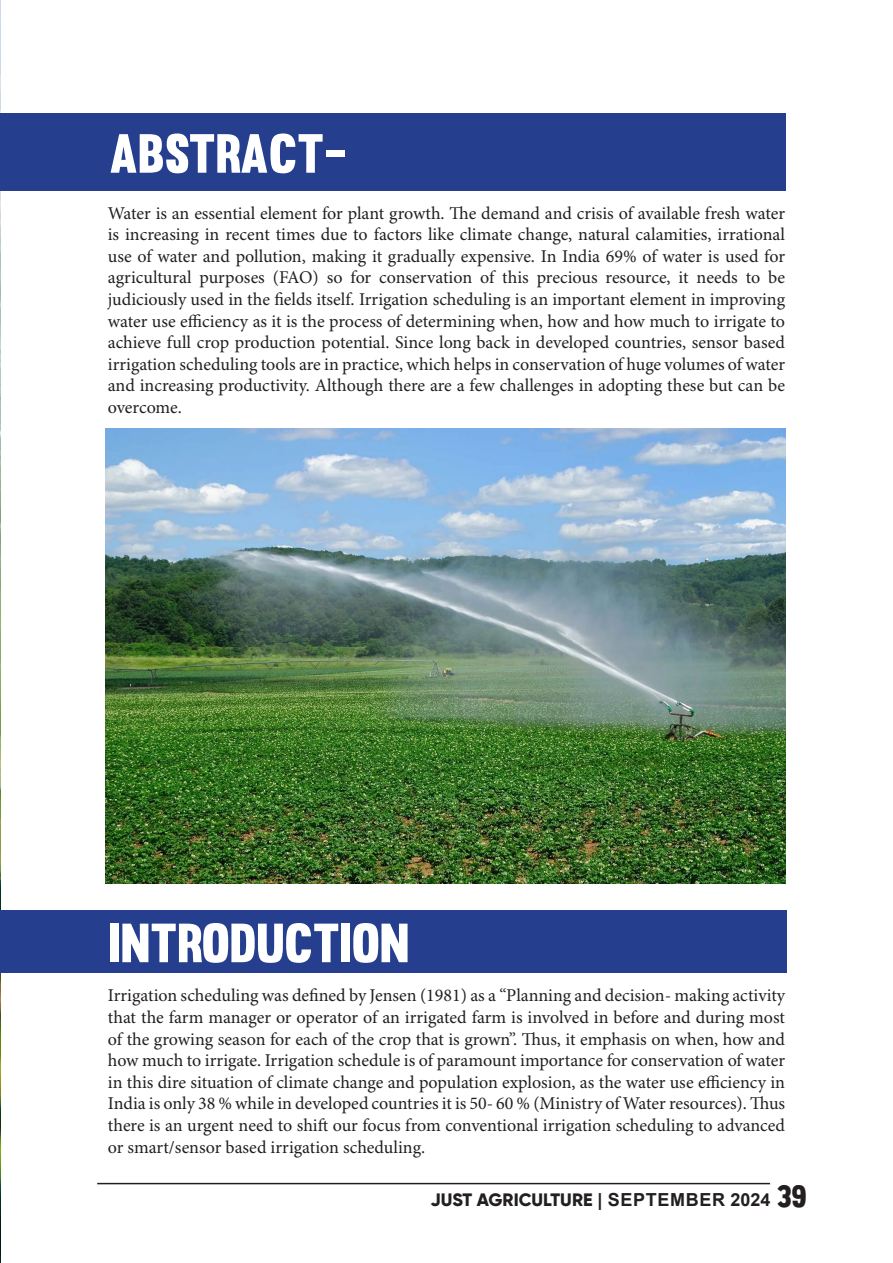
<style>
.page{position:relative;width:893px;height:1263px;background:#fff}
.page>*{position:absolute;margin:0;border:0;box-sizing:border-box;transform-origin:0 0}
.t1{font:54px "Muro";color:#fff}
.t2{font:18px/21.6px "Minion Pro";color:#231f20;text-align:justify}
.t3{font:800 18px "Gilroy";color:#231f20}
.s1{font-family:"Arial";font-weight:700}
.s2{font-family:"Muro";font-weight:400;font-size:30px}
</style>
<div class="page">
<hr style="left:97px;top:1183px;width:673px;height:1px;background:#231f20">
<img style="left:0;top:0;width:1px;height:1263px">
<div style="left:0;top:114px;width:785px;height:77px;background:#253f8e"></div>
<div style="left:0;top:911px;width:786px;height:62px;background:#253f8e"></div>
<img style="left:105px;top:428px;width:680px;height:455px">
<p class="t1" style="left:109px;top:121px;width:239px">ABSTRACT-</p>
<p class="t2" style="left:108px;top:203px;width:679px">Water is an essential element for plant growth. The demand and crisis of available fresh water is increasing in recent times due to factors like climate change, natural calamities, irrational use of water and pollution, making it gradually expensive. In India 69% of water is used for agricultural purposes (FAO) so for conservation of this precious resource, it needs to be judiciously used in the fields itself. Irrigation scheduling is an important element in improving water use efficiency as it is the process of determining when, how and how much to irrigate to achieve full crop production potential. Since long back in developed countries, sensor based irrigation scheduling tools are in practice, which helps in conservation of huge volumes of water and increasing productivity. Although there are a few challenges in adopting these but can be overcome.</p>
<p class="t1" style="left:109px;top:910px;width:302px">INTRODUCTION</p>
<p class="t2" style="left:108px;top:985px;width:679px">Irrigation scheduling was defined by Jensen (1981) as a “Planning and decision- making activity that the farm manager or operator of an irrigated farm is involved in before and during most of the growing season for each of the crop that is grown”. Thus, it emphasis on when, how and how much to irrigate. Irrigation schedule is of paramount importance for conservation of water in this dire situation of climate change and population explosion, as the water use efficiency in India is only 38 % while in developed countries it is 50- 60 % (Ministry of Water resources). Thus there is an urgent need to shift our focus from conventional irrigation scheduling to advanced or smart/sensor based irrigation scheduling.</p>
<p class="t3" style="left:430px;top:1188px;width:378px">JUST AGRICULTURE <span class="s1">| SEPTEMBER 2024</span> <span class="s2">39</span></p>
</div>
